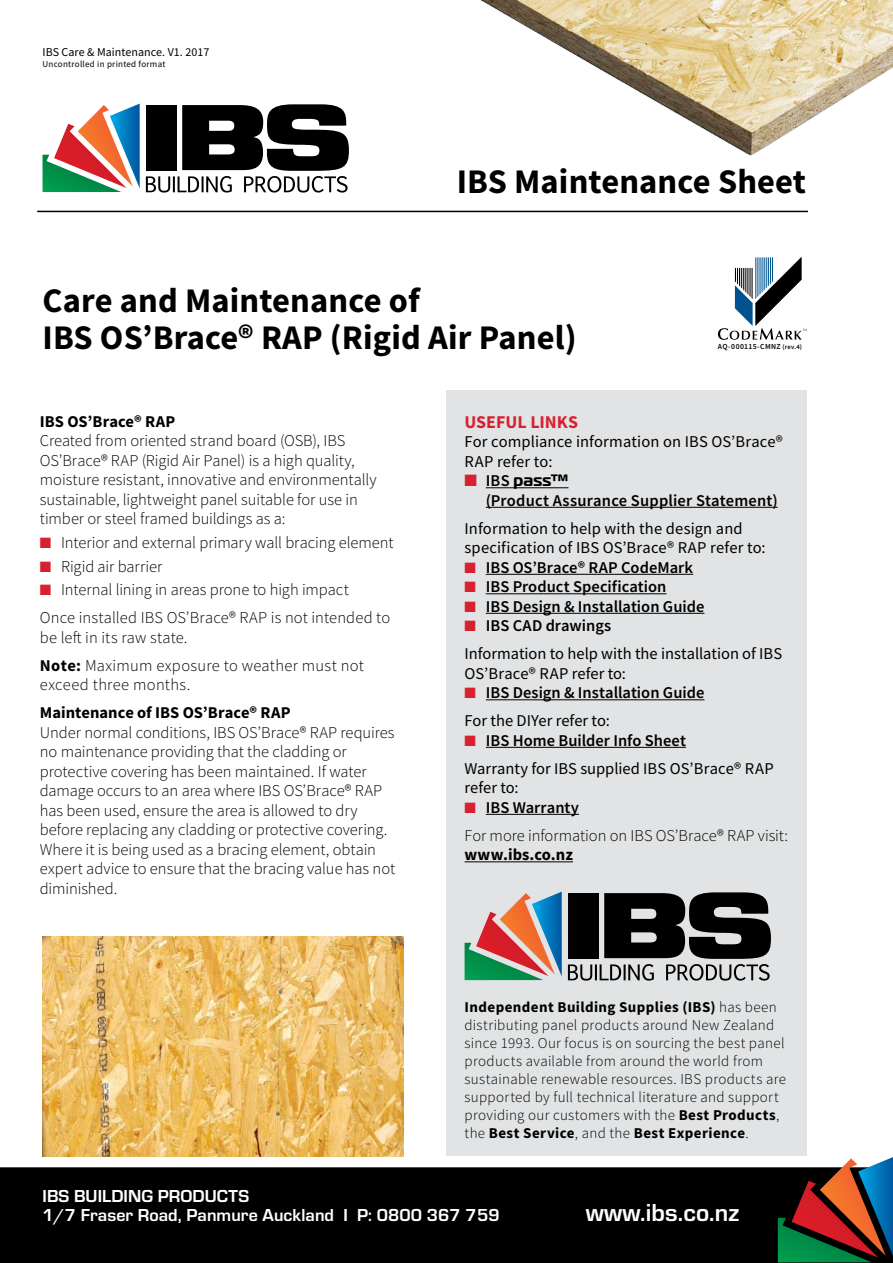
<style>
.page{position:relative;width:893px;height:1263px;background:#fff}
.page>*{position:absolute;margin:0;border:0;box-sizing:border-box;transform-origin:0 0}
.t1{font:700 34.5px/37.5px "Source Sans Pro";letter-spacing:.005em;color:#000}
.t2{font:700 25.5px "Eurostile";letter-spacing:.005em;color:#fff}
.t3{font:700 18px/19.5px "Eurostile";letter-spacing:.005em;color:#fff}
.t4{font:700 18px "Source Sans Pro";color:#d82130}
.t5{font:300 16.5px/19.5px "Source Sans Pro";letter-spacing:-.005em;color:#000}
.t6{font:16.5px/19.5px "Source Sans Pro";letter-spacing:.005em;color:#000}
.t7{font:600 16.5px/28px "Source Sans Pro";letter-spacing:.005em;color:#000}
.t8{font:700 16.5px "Source Sans Pro";letter-spacing:.005em;color:#000}
.t9{font:300 16.5px/28px "Source Sans Pro";letter-spacing:.015em;color:#000}
.t10{font:300 16.5px "Source Sans Pro";letter-spacing:.02em;color:#000}
.t11{font:700 16.5px "Magistral";color:#000}
.t12{font:300 15px/18px "Source Sans Pro";letter-spacing:.02em;color:#000}
.t13{font:12px "Source Sans Pro";letter-spacing:.005em;color:#000}
.t14{font:9px "Source Sans Pro";letter-spacing:.03em;color:#000}
.t15{font:600 7.65px "Source Sans Pro";letter-spacing:.04em;color:#000}
.s1{font-size:6.6px}
.s2{color:#d82130}
.s3{font-weight:700}
.s4{font-family:"Source Sans Pro";font-weight:600}
.s5{font-weight:600}
.s6{font-weight:400}
</style>
<div class="page">
<hr style="left:37px;top:211px;width:771px;height:1px;background:#000">
<svg style="left:43px;top:104px;width:97px;height:88px"></svg>
<svg style="left:146px;top:104px;width:203px;height:89px"></svg>
<div style="left:146px;top:105px;width:31px;height:65px;background:#000"></div>
<img style="left:480px;top:0;width:413px;height:156px">
<div style="left:447px;top:391px;width:360px;height:765px;background:#e2e3e4"></div>
<hr style="left:486px;top:487px;width:82px;height:1px;background:#000">
<hr style="left:486px;top:507px;width:292px;height:1px;background:#000">
<hr style="left:486px;top:574px;width:207px;height:1px;background:#000">
<hr style="left:486px;top:593px;width:180px;height:1px;background:#000">
<hr style="left:486px;top:613px;width:218px;height:1px;background:#000">
<hr style="left:486px;top:699px;width:218px;height:1px;background:#000">
<hr style="left:486px;top:747px;width:200px;height:1px;background:#000">
<hr style="left:486px;top:814px;width:93px;height:1px;background:#000">
<hr style="left:465px;top:861px;width:108px;height:1px;background:#000">
<svg style="left:465px;top:892px;width:97px;height:88px"></svg>
<svg style="left:568px;top:892px;width:203px;height:88px"></svg>
<div style="left:568px;top:893px;width:31px;height:65px;background:#000"></div>
<img style="left:43px;top:936px;width:361px;height:220px">
<svg style="left:718px;top:257px;width:89px;height:83px"></svg>
<div style="left:1px;top:1168px;width:892px;height:94px;background:#000"></div>
<div style="left:0;top:1167px;width:893px;height:96px;border:2px solid #000"></div>
<svg style="left:778px;top:1157px;width:115px;height:105px"></svg>
<p class="t13" style="left:43px;top:44px;width:168px">IBS Care &amp; Maintenance. V1. 2017</p>
<p class="t14" style="left:43px;top:58px;width:124px">Uncontrolled in printed format</p>
<h1 class="t1" style="left:457px;top:162px;width:351px">IBS Maintenance Sheet</h1>
<h1 class="t1" style="left:43px;top:281px;width:536px">Care and Maintenance of<br>IBS OS’Brace® RAP (Rigid Air Panel)</h1>
<p class="t15" style="left:718px;top:342px;width:86px">AQ-000115-CMNZ <span class="s1">(rev.4)</span></p>
<p class="t8" style="left:40px;top:410px;width:137px">IBS OS’Brace® RAP</p>
<p class="t5" style="left:40px;top:431px;width:338px">Created from oriented strand board (OSB), IBS OS’Brace® RAP (Rigid Air Panel) is a high quality, moisture resistant, innovative and environmentally sustainable, lightweight panel suitable for use in timber or steel framed buildings as a:</p>
<p class="t5" style="left:40px;top:532px;width:355px"><span class="s2">■</span> Interior and external primary wall bracing element</p>
<p class="t5" style="left:40px;top:556px;width:124px"><span class="s2">■</span> Rigid air barrier</p>
<p class="t5" style="left:40px;top:576px;width:352px;line-height:28px"><span class="s2">■</span> Internal lining in areas prone to high impact<br>Once installed IBS OS’Brace® RAP is not intended to</p>
<p class="t9" style="left:40px;top:623px;width:326px">be left in its raw state.<br><span class="s3">Note:</span> Maximum exposure to weather must not</p>
<p class="t10" style="left:40px;top:675px;width:152px">exceed three months.</p>
<p class="t8" style="left:40px;top:702px;width:252px">Maintenance of IBS OS’Brace® RAP</p>
<p class="t5" style="left:40px;top:723px;width:357px">Under normal conditions, IBS OS’Brace® RAP requires no maintenance providing that the cladding or protective covering has been maintained. If water damage occurs to an area where IBS OS’Brace® RAP has been used, ensure the area is allowed to dry before replacing any cladding or protective covering.<br>Where it is being used as a bracing element, obtain expert advice to ensure that the bracing value has not diminished.</p>
<p class="t4" style="left:465px;top:409px;width:115px">USEFUL LINKS</p>
<p class="t6" style="left:465px;top:432px;width:320px">For compliance information on IBS OS’Brace®<br>RAP refer to:</p>
<p class="t11" style="left:465px;top:469px;width:105px"><span class="s2">■</span> <span class="s4">IBS</span> pass™</p>
<p class="t7" style="left:486px;top:486px;width:293px">(Product Assurance Supplier Statement)</p>
<p class="t6" style="left:465px;top:518px;width:303px">Information to help with the design and specification of IBS OS’Brace® RAP refer to:</p>
<p class="t7" style="left:465px;top:553px;width:230px"><span class="s2">■</span> IBS OS’Brace® RAP CodeMark</p>
<p class="t7" style="left:465px;top:572px;width:203px"><span class="s2">■</span> IBS Product Specification</p>
<p class="t7" style="left:465px;top:592px;width:241px"><span class="s2">■</span> IBS Design &amp; Installation Guide</p>
<p class="t6" style="left:465px;top:611px;width:319px;line-height:28px"><span class="s2">■</span> <span class="s5">IBS CAD drawings<br></span>Information to help with the installation of IBS</p>
<p class="t6" style="left:465px;top:663px;width:163px">OS’Brace® RAP refer to:</p>
<p class="t7" style="left:465px;top:678px;width:241px"><span class="s2">■</span> IBS Design &amp; Installation Guide<br><span class="s6">For the DIYer refer to:</span></p>
<p class="t6" style="left:465px;top:726px;width:311px;line-height:28px"><span class="s2">■</span> <span class="s5">IBS Home Builder Info Sheet<br></span>Warranty for IBS supplied IBS OS’Brace® RAP</p>
<p class="t6" style="left:465px;top:778px;width:56px">refer to:</p>
<p class="t5" style="left:465px;top:793px;width:325px;line-height:28px"><span class="s2">■</span> <span class="s5">IBS Warranty<br></span>For more information on IBS OS’Brace® RAP visit:</p>
<p class="t8" style="left:465px;top:843px;width:110px">www.ibs.co.nz</p>
<p class="t12" style="left:465px;top:998px;width:323px"><span class="s3">Independent Building Supplies (IBS)</span> has been distributing panel products around New Zealand since 1993. Our focus is on sourcing the best panel products available from around the world from sustainable renewable resources. IBS products are supported by full technical literature and support providing our customers with the <span class="s3">Best Products</span>, the <span class="s3">Best Service</span>, and the <span class="s3">Best Experience</span>.</p>
<p class="t3" style="left:43px;top:1185px;width:459px">IBS BUILDING PRODUCTS<br>1/7 Fraser Road, Panmure Auckland I P: 0800 367 759</p>
<h2 class="t2" style="left:586px;top:1195px;width:155px">www.ibs.co.nz</h2>
</div>
